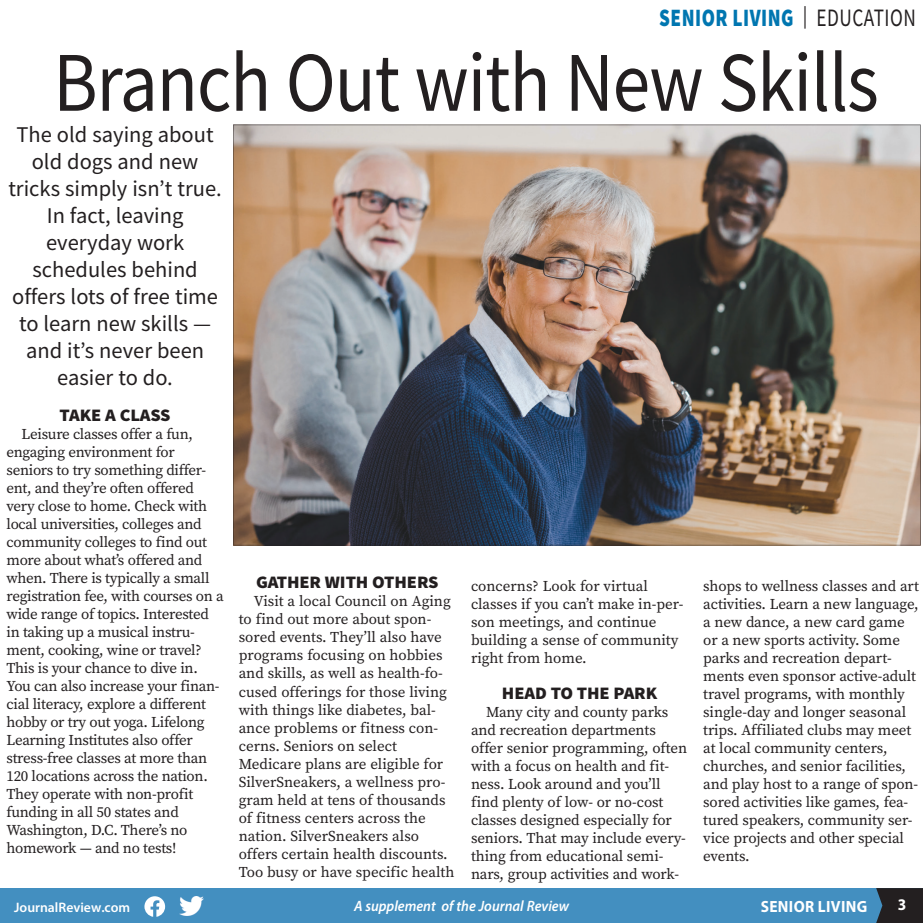
<style>
.page{position:relative;width:923px;height:923px;background:#fff}
.page>*{position:absolute;margin:0;border:0;box-sizing:border-box;transform-origin:0 0}
.t1{font:84.88px "Source Sans Pro";letter-spacing:-.015em;color:#231f20;scale:.89 1}
.t2{font:900 25px "Source Sans Pro";letter-spacing:.025em;color:#0076b0;scale:.77 1}
.t3{font:22.5px/27px "Source Sans Pro";color:#231f20;text-align:center}
.t4{font:900 17.5px "Source Sans Pro";letter-spacing:-.005em;color:#231f20;scale:1.05 1}
.t5{font:700 16.25px "Myriad Pro";letter-spacing:.02em;color:#fff;scale:.95 1}
.t6{font:15px/18px "Source Serif Pro";letter-spacing:-.01em;color:#231f20}
.t7{font:italic 600 15px "Myriad Pro";color:#fff;scale:.95 1}
.t8{font:600 13.75px "Myriad Pro";color:#fff}
.s1{font-weight:400;font-size:22.5px;color:#231f20}
.s2{font-weight:400;color:#231f20}
</style>
<div class="page">
<div style="left:0;top:888px;width:922px;height:34px;background:#438fc0"></div>
<svg style="left:876px;top:888px;width:46px;height:34px;background:#25272c"></svg>
<svg style="left:144px;top:896px;width:21px;height:20px"></svg>
<img style="left:179px;top:896px;width:24px;height:19px">
<img style="left:233px;top:125px;width:687px;height:420px">
<h2 class="t2" style="left:659px;top:0;width:335px">SENIOR LIVING <span class="s1">|</span> <span class="s2">EDUCATION</span></h2>
<h1 class="t1" style="left:53px;top:29px;width:929px">Branch Out with New Skills</h1>
<h3 class="t3" style="left:8px;top:120px;width:215px">The old saying about old dogs and new tricks simply isn’t true.<br>In fact, leaving everyday work schedules behind offers lots of free time to learn new skills — and it’s never been easier to do.</h3>
<p class="t4" style="left:60px;top:403px;width:107px">TAKE A CLASS</p>
<p class="t6" style="left:7px;top:425px;width:219px;text-indent:15px">Leisure classes offer a fun, engaging environment for seniors to try something differ&shy;ent, and they’re often offered very close to home. Check with local universities, colleges and community colleges to find out more about what’s offered and when. There is typically a small registration fee, with courses on a wide range of topics. Interested in taking up a musical instru&shy;ment, cooking, wine or travel?<br>This is your chance to dive in.<br>You can also increase your finan&shy;cial literacy, explore a different hobby or try out yoga. Lifelong<br>Learning Institutes also offer stress-free classes at more than<br>120 locations across the nation.<br>They operate with non-profit funding in all 50 states and<br>Washington, D.C. There’s no homework — and no tests!</p>
<p class="t4" style="left:256px;top:570px;width:175px">GATHER WITH OTHERS</p>
<p class="t6" style="left:239px;top:592px;width:217px;text-indent:15px">Visit a local Council on Aging to find out more about spon&shy;sored events. They’ll also have programs focusing on hobbies and skills, as well as health-fo&shy;cused offerings for those living with things like diabetes, bal&shy;ance problems or fitness con&shy;cerns. Seniors on select<br>Medicare plans are eligible for<br>SilverSneakers, a wellness pro&shy;gram held at tens of thousands of fitness centers across the nation. SilverSneakers also offers certain health discounts.<br>Too busy or have specific health</p>
<p class="t6" style="left:471px;top:577px;width:214px">concerns? Look for virtual classes if you can’t make in-per&shy;son meetings, and continue building a sense of community right from home.</p>
<p class="t4" style="left:502px;top:681px;width:149px">HEAD TO THE PARK</p>
<p class="t6" style="left:471px;top:703px;width:218px;text-indent:15px">Many city and county parks and recreation departments offer senior programming, often with a focus on health and fit&shy;ness. Look around and you’ll find plenty of low- or no-cost classes designed especially for seniors. That may include every&shy;thing from educational semi&shy;nars, group activities and work-</p>
<p class="t6" style="left:703px;top:577px;width:217px">shops to wellness classes and art activities. Learn a new language, a new dance, a new card game or a new sports activity. Some parks and recreation depart&shy;ments even sponsor active-adult travel programs, with monthly single-day and longer seasonal trips. Affiliated clubs may meet at local community centers, churches, and senior facilities, and play host to a range of spon&shy;sored activities like games, fea&shy;tured speakers, community ser&shy;vice projects and other special events.</p>
<p class="t8" style="left:14px;top:898px;width:117px">JournalReview.com</p>
<p class="t7" style="left:354px;top:896px;width:228px">A supplement of the Journal Review</p>
<p class="t5" style="left:760px;top:895px;width:113px">SENIOR LIVING</p>
<p class="t5" style="left:897px;top:894px;width:11px">3</p>
</div>
